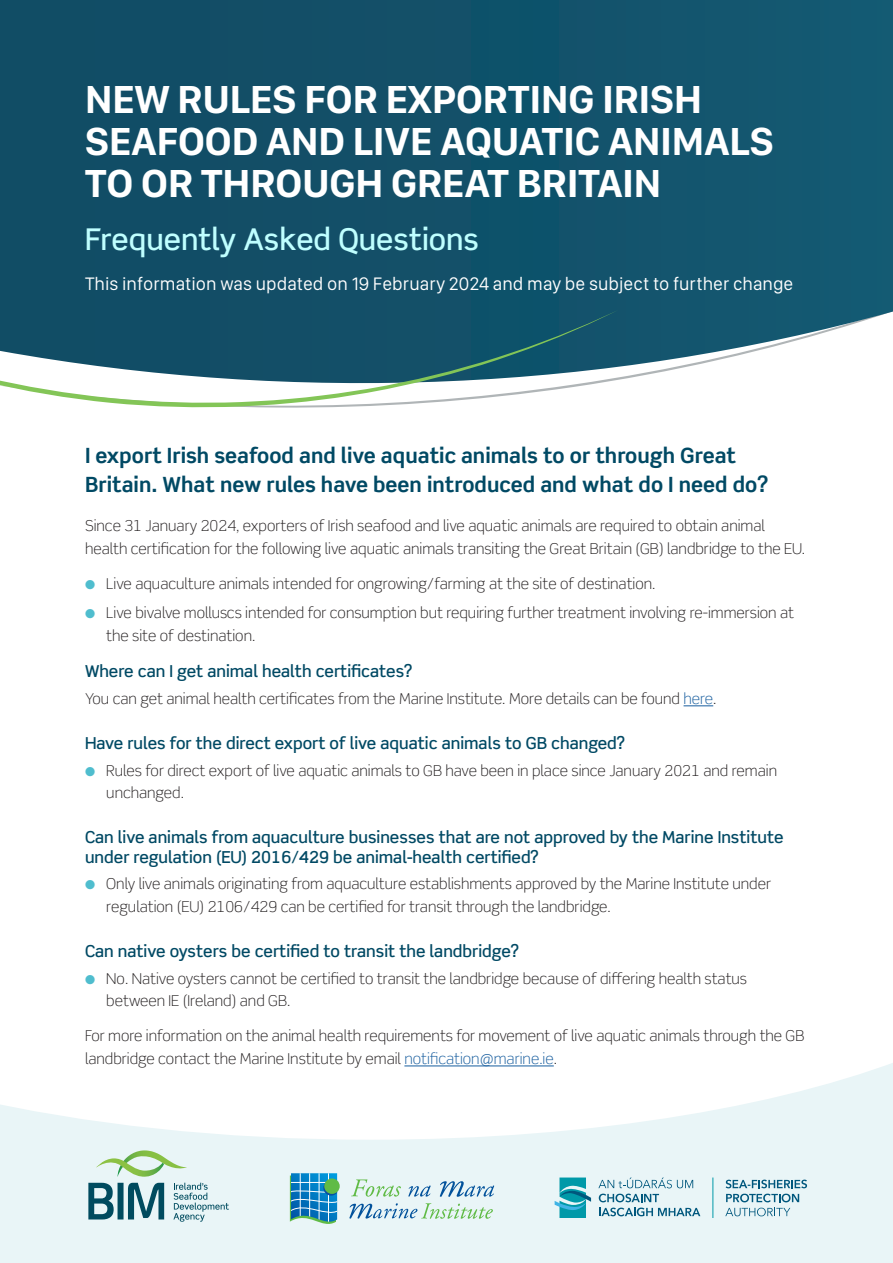
<style>
.page{position:relative;width:893px;height:1263px;background:#fff}
.page>*{position:absolute;margin:0;border:0;box-sizing:border-box;transform-origin:0 0}
.t1{font:700 40.5px/42px "San Francisco Display";color:#fff}
.t2{font:500 30px "Scene Pro";color:#bfffff}
.t3{font:700 21px/28.5px "Scene Pro";color:#004964}
.t4{font:18.75px "San Francisco Display";color:#fff}
.t5{font:500 16.5px/19.5px "Scene Pro";color:#004964}
.t6{font:300 15px/22.5px "Scene Pro";color:#231f20}
.s1{color:#4fbdce}
.s2{color:#175d9e}
</style>
<div class="page">
<div style="left:0;top:0;width:893px;height:380px;background:#13526b"></div>
<svg style="left:0;top:213px;width:618px;height:195px;background:#386c7e"></svg>
<svg style="left:0;top:1063px;width:893px;height:200px;fill:#e9f5f7"></svg>
<svg style="left:173px;top:1183px;width:56px;height:39px;background:#c1d8dd"></svg>
<svg style="left:88px;top:1183px;width:26px;height:36px"></svg>
<div style="left:118px;top:1183px;width:6px;height:36px;background:#004b5f"></div>
<svg style="left:128px;top:1183px;width:36px;height:36px"></svg>
<svg style="left:96px;top:1150px;width:91px;height:27px;background:#cbe5c6"></svg>
<svg style="left:290px;top:1173px;width:47px;height:53px;background:#429bc6"></svg>
<div style="left:324px;top:1178px;width:16px;height:16px;background:#60bb46;border-radius:50%"></div>
<svg style="left:351px;top:1179px;width:50px;height:17px"></svg>
<svg style="left:408px;top:1185px;width:23px;height:11px"></svg>
<svg style="left:440px;top:1181px;width:54px;height:16px"></svg>
<svg style="left:349px;top:1203px;width:144px;height:16px;background:#bfdbd9"></svg>
<svg style="left:555px;top:1177px;width:36px;height:41px"></svg>
<svg style="left:598px;top:1177px;width:102px;height:39px;background:#bbd6df"></svg>
<hr style="left:712px;top:1177px;width:1px;height:41px;background:#0099a8">
<svg style="left:725px;top:1179px;width:82px;height:37px;background:#b2cfda"></svg>
<svg style="left:684px;top:706px;width:29px;height:1px"></svg>
<hr style="left:404px;top:1066px;width:150px;height:1px;background:#175d9e">
<h1 class="t1" style="left:85px;top:82px;width:690px">NEW RULES FOR EXPORTING IRISH<br>SEAFOOD AND LIVE AQUATIC ANIMALS<br>TO OR THROUGH GREAT BRITAIN</h1>
<h2 class="t2" style="left:85px;top:221px;width:396px">Frequently Asked Questions</h2>
<p class="t4" style="left:85px;top:272px;width:710px">This information was updated on 19 February 2024 and may be subject to further change</p>
<h3 class="t3" style="left:85px;top:441px;width:685px">I export Irish seafood and live aquatic animals to or through Great<br>Britain. What new rules have been introduced and what do I need do?</h3>
<p class="t6" style="left:85px;top:515px;width:721px">Since 31 January 2024, exporters of Irish seafood and live aquatic animals are required to obtain animal health certification for the following live aquatic animals transiting the Great Britain (GB) landbridge to the EU.</p>
<p class="t6" style="left:85px;top:573px;width:572px"><span class="s1">●</span> Live aquaculture animals intended for ongrowing/farming at the site of destination.</p>
<p class="t6" style="left:106px;top:601px;width:689px;text-indent:-21px"><span class="s1">●</span> Live bivalve molluscs intended for consumption but requiring further treatment involving re-immersion at the site of destination.</p>
<p class="t5" style="left:85px;top:661px;width:329px">Where can I get animal health certificates?</p>
<p class="t6" style="left:85px;top:687px;width:633px">You can get animal health certificates from the Marine Institute. More details can be found <span class="s2">here</span>.</p>
<p class="t5" style="left:85px;top:733px;width:542px">Have rules for the direct export of live aquatic animals to GB changed?</p>
<p class="t6" style="left:106px;top:759px;width:672px;text-indent:-21px"><span class="s1">●</span> Rules for direct export of live aquatic animals to GB have been in place since January 2021 and remain unchanged.</p>
<p class="t5" style="left:85px;top:827px;width:700px">Can live animals from aquaculture businesses that are not approved by the Marine Institute under regulation (EU) 2016/429 be animal-health certified?</p>
<p class="t6" style="left:106px;top:873px;width:666px;text-indent:-21px"><span class="s1">●</span> Only live animals originating from aquaculture establishments approved by the Marine Institute under regulation (EU) 2106/429 can be certified for transit through the landbridge.</p>
<p class="t5" style="left:85px;top:941px;width:435px">Can native oysters be certified to transit the landbridge?</p>
<p class="t6" style="left:106px;top:967px;width:642px;text-indent:-21px"><span class="s1">●</span> No. Native oysters cannot be certified to transit the landbridge because of differing health status between IE (Ireland) and GB.</p>
<p class="t6" style="left:85px;top:1025px;width:721px">For more information on the animal health requirements for movement of live aquatic animals through the GB landbridge contact the Marine Institute by email <span class="s2">notification@marine.ie</span>.</p>
</div>
